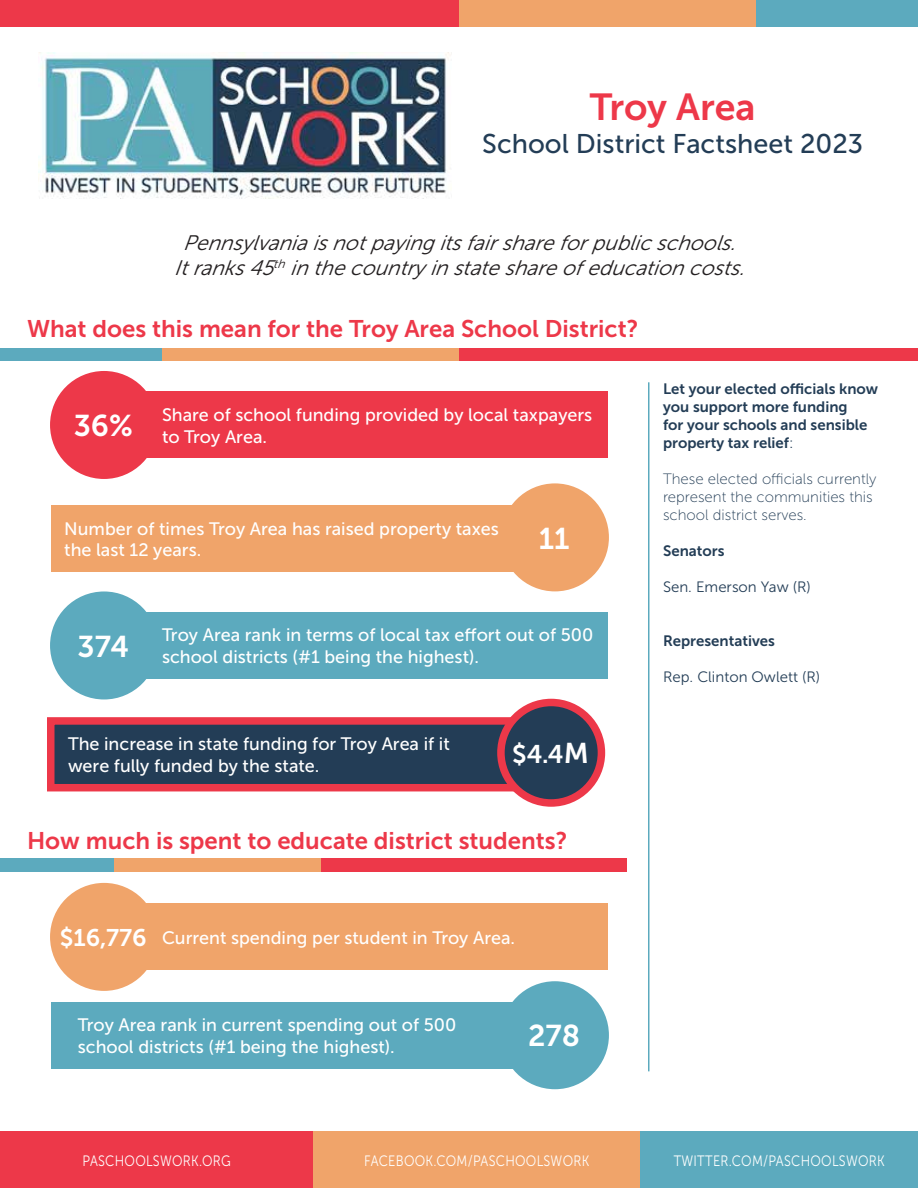
<style>
.page{position:relative;width:918px;height:1188px;background:#fff}
.page>*{position:absolute;margin:0;border:0;box-sizing:border-box;transform-origin:0 0}
.t1{font:37.5px "Museo Sans 700";color:#ed3849}
.t2{font:30px "Museo Sans 700";color:#fff}
.t3{font:27px "Museo Sans 500";color:#233d56}
.t4{font:25.5px "Museo Sans 700";color:#fff}
.t5{font:24px "Museo Sans 700";color:#ed3849}
.t6{font:24px "Museo Sans 700";color:#fff}
.t7{font:italic 21px "Museo Sans 300";color:#231f20}
.t8{font:18px/21.6px "Museo Sans 500";color:#fff}
.t9{font:15px/18px "Museo Sans 700";color:#233d56}
.t10{font:15px/18px "Museo Sans 100";color:#233d56}
.t11{font:15px "Museo Sans 300";letter-spacing:.02em;color:#fff;scale:.85 1}
.t12{font:15px "Museo Sans 300";color:#233d56}
.s1{font-size:28.5px}
.s2{font-family:"Museo Sans 300"}
</style>
<div class="page">
<img style="left:39px;top:52px;width:410px;height:146px">
<div style="left:0;top:0;width:459px;height:27px;background:#ed3849"></div>
<div style="left:459px;top:0;width:297px;height:27px;background:#f0a46a"></div>
<div style="left:756px;top:0;width:162px;height:27px;background:#5caabe"></div>
<div style="left:459px;top:348px;width:459px;height:13px;background:#ed3849"></div>
<div style="left:162px;top:348px;width:297px;height:13px;background:#f0a46a"></div>
<div style="left:0;top:348px;width:162px;height:13px;background:#5caabe"></div>
<div style="left:0;top:1132px;width:313px;height:56px;background:#ed3849"></div>
<div style="left:313px;top:1132px;width:327px;height:56px;background:#f0a46a"></div>
<div style="left:640px;top:1132px;width:278px;height:56px;background:#5caabe"></div>
<hr style="left:648px;top:382px;width:2px;height:689px;background:#5caabe">
<div style="left:108px;top:392px;width:500px;height:66px;background:#ed3849"></div>
<div style="left:50px;top:371px;width:108px;height:108px;background:#ed3849;border-radius:50%"></div>
<div style="left:51px;top:505px;width:522px;height:67px;background:#f0a46a"></div>
<div style="left:501px;top:483px;width:108px;height:108px;background:#f0a46a;border-radius:50%"></div>
<div style="left:108px;top:612px;width:500px;height:67px;background:#5caabe"></div>
<div style="left:50px;top:591px;width:108px;height:108px;background:#5caabe;border-radius:50%"></div>
<div style="left:108px;top:903px;width:500px;height:67px;background:#f0a46a"></div>
<div style="left:50px;top:883px;width:108px;height:108px;background:#f0a46a;border-radius:50%"></div>
<div style="left:51px;top:721px;width:497px;height:67px;background:#233d56"></div>
<div style="left:47px;top:717px;width:504px;height:74px;border:8px solid #ed3849"></div>
<div style="left:501px;top:702px;width:100px;height:101px;background:#233d56;border-radius:50%"></div>
<div style="left:497px;top:699px;width:108px;height:108px;border:8px solid #ed3849;border-radius:50%"></div>
<div style="left:320px;top:858px;width:307px;height:14px;background:#ed3849"></div>
<div style="left:113px;top:858px;width:207px;height:14px;background:#f0a46a"></div>
<div style="left:0;top:858px;width:113px;height:14px;background:#5caabe"></div>
<div style="left:51px;top:1002px;width:497px;height:67px;background:#5caabe"></div>
<div style="left:501px;top:981px;width:108px;height:108px;background:#5caabe;border-radius:50%"></div>
<p class="t1" style="left:590px;top:86px;width:167px">Troy Area</p>
<p class="t3" style="left:482px;top:129px;width:382px">School District Factsheet 2023</p>
<p class="t7" style="left:183px;top:231px;width:562px">Pennsylvaniaisnotpayingitsfairshareforpublicschools.</p>
<p class="t7" style="left:174px;top:257px;width:580px">Itranks45<sup>th</sup> inthecountry instateshareofeducationcosts.</p>
<p class="t5" style="left:27px;top:316px;width:613px">What does this mean for the Troy Area School District?</p>
<p class="t2" style="left:74px;top:409px;width:61px">36%</p>
<p class="t8" style="left:162px;top:404px;width:432px">Share of school funding provided by local taxpayers</p>
<p class="t8" style="left:162px;top:426px;width:107px">to Troy Area.</p>
<p class="t8" style="left:64px;top:518px;width:456px">Number of times Troy Area has raised property taxes in the last 12 years.</p>
<p class="t2" style="left:539px;top:522px;width:32px">11</p>
<p class="t2" style="left:77px;top:630px;width:53px">374</p>
<p class="t8" style="left:162px;top:625px;width:433px">Troy Area rank in terms of local tax effort out of 500</p>
<p class="t8" style="left:162px;top:646px;width:319px">school districts (#1 being the highest).</p>
<p class="t8" style="left:68px;top:733px;width:383px">The increase in state funding for Troy Area if it were fully funded by the state.</p>
<p class="t4" style="left:512px;top:740px;width:78px">$4.4<span class="s1">M</span></p>
<p class="t5" style="left:27px;top:828px;width:542px">How much is spent to educate district students?</p>
<p class="t9" style="left:663px;top:379px;width:217px">Let your elected officials know you support more funding<br>for your schools and sensible property tax relief<span class="s2">:</span></p>
<p class="t10" style="left:663px;top:470px;width:215px">These elected officials currently represent the communities this school district serves.</p>
<p class="t9" style="left:663px;top:541px;width:63px">Senators</p>
<p class="t12" style="left:663px;top:578px;width:149px">Sen. Emerson Yaw (R)</p>
<p class="t9" style="left:663px;top:631px;width:113px">Representatives</p>
<p class="t12" style="left:663px;top:668px;width:159px">Rep. Clinton Owlett (R)</p>
<p class="t6" style="left:60px;top:924px;width:88px">$16,776</p>
<p class="t8" style="left:162px;top:927px;width:355px">Current spending per student in Troy Area.</p>
<p class="t8" style="left:78px;top:1014px;width:380px">Troy Area rank in current spending out of 500 school districts (#1 being the highest).</p>
<p class="t2" style="left:528px;top:1019px;width:54px">278</p>
<p class="t11" style="left:82px;top:1152px;width:176px">PASCHOOLSWORK.ORG</p>
<p class="t11" style="left:364px;top:1152px;width:266px">FACEBOOK.COM/PASCHOOLSWORK</p>
<p class="t11" style="left:674px;top:1152px;width:250px">TWITTER.COM/PASCHOOLSWORK</p>
</div>
